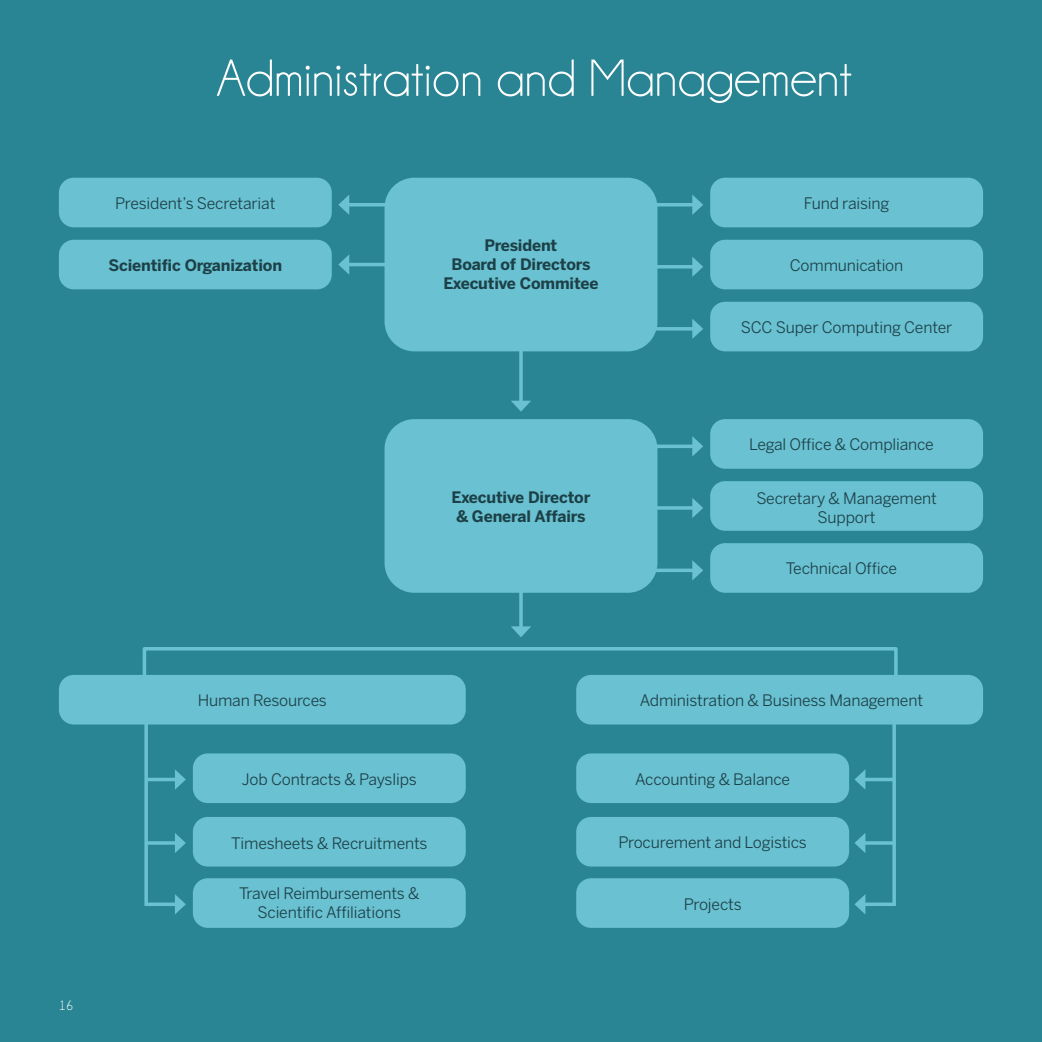
<style>
.page{position:relative;width:1042px;height:1042px;background:#298594}
.page>*{position:absolute;margin:0;border:0;box-sizing:border-box;transform-origin:0 0}
.t1{font:52.5px "Champagne&Limousines";color:#fff}
.t2{font:15.75px/18.9px "Benton Sans";letter-spacing:-.01em;color:#1d4047;text-align:center}
.t3{font:700 15.75px "Benton Sans";letter-spacing:-.01em;color:#1d4047}
.t4{font:14px "Champagne&Limousines";color:#fff}
</style>
<div class="page">
<div style="left:576px;top:675px;width:407px;height:49px;background:#69c1d1;border-radius:15px"></div>
<div style="left:576px;top:753px;width:273px;height:50px;background:#69c1d1;border-radius:15px"></div>
<div style="left:576px;top:817px;width:273px;height:49px;background:#69c1d1;border-radius:15px"></div>
<div style="left:576px;top:878px;width:273px;height:50px;background:#69c1d1;border-radius:15px"></div>
<div style="left:193px;top:753px;width:273px;height:50px;background:#69c1d1;border-radius:15px"></div>
<div style="left:193px;top:817px;width:273px;height:49px;background:#69c1d1;border-radius:15px"></div>
<div style="left:193px;top:878px;width:273px;height:50px;background:#69c1d1;border-radius:15px"></div>
<hr style="left:519px;top:345px;width:4px;height:59px;background:#69c1d1">
<svg style="left:511px;top:401px;width:20px;height:11px"></svg>
<hr style="left:519px;top:570px;width:4px;height:59px;background:#61b9c9">
<svg style="left:511px;top:626px;width:20px;height:11px"></svg>
<hr style="left:652px;top:203px;width:43px;height:3px;background:#69c1d1">
<svg style="left:692px;top:195px;width:11px;height:20px"></svg>
<hr style="left:652px;top:265px;width:43px;height:3px;background:#69c1d1">
<svg style="left:692px;top:257px;width:11px;height:20px"></svg>
<hr style="left:652px;top:327px;width:43px;height:3px;background:#69c1d1">
<svg style="left:692px;top:319px;width:11px;height:20px"></svg>
<svg style="left:657px;top:444px;width:35px;height:4px"></svg>
<svg style="left:692px;top:436px;width:11px;height:20px"></svg>
<svg style="left:656px;top:568px;width:36px;height:4px"></svg>
<svg style="left:692px;top:560px;width:11px;height:20px"></svg>
<svg style="left:657px;top:506px;width:35px;height:4px"></svg>
<svg style="left:692px;top:498px;width:11px;height:20px"></svg>
<hr style="left:346px;top:203px;width:44px;height:3px;background:#69c1d1">
<svg style="left:338px;top:195px;width:11px;height:20px"></svg>
<hr style="left:346px;top:263px;width:44px;height:3px;background:#69c1d1">
<svg style="left:338px;top:255px;width:11px;height:19px"></svg>
<hr style="left:146px;top:778px;width:32px;height:3px;background:#69c1d1">
<svg style="left:175px;top:769px;width:11px;height:20px"></svg>
<hr style="left:146px;top:841px;width:32px;height:4px;background:#61baca">
<svg style="left:175px;top:833px;width:11px;height:20px"></svg>
<svg style="left:148px;top:902px;width:27px;height:4px"></svg>
<svg style="left:175px;top:894px;width:11px;height:20px"></svg>
<svg style="left:144px;top:724px;width:4px;height:182px"></svg>
<div style="left:59px;top:675px;width:407px;height:49px;background:#69c1d1;border-radius:15px"></div>
<hr style="left:862px;top:778px;width:32px;height:3px;background:#69c1d1">
<svg style="left:854px;top:770px;width:11px;height:19px"></svg>
<hr style="left:862px;top:841px;width:32px;height:4px;background:#69c1d1">
<svg style="left:855px;top:833px;width:10px;height:20px"></svg>
<svg style="left:865px;top:902px;width:27px;height:4px"></svg>
<svg style="left:854px;top:895px;width:11px;height:19px"></svg>
<svg style="left:892px;top:724px;width:4px;height:182px"></svg>
<div style="left:59px;top:178px;width:273px;height:49px;background:#69c1d1;border-radius:15px"></div>
<div style="left:59px;top:240px;width:273px;height:49px;background:#69c1d1;border-radius:15px"></div>
<div style="left:384px;top:178px;width:273px;height:173px;background:#69c1d1;border-radius:30px"></div>
<div style="left:710px;top:178px;width:273px;height:49px;background:#69c1d1;border-radius:15px"></div>
<div style="left:710px;top:240px;width:273px;height:49px;background:#69c1d1;border-radius:15px"></div>
<div style="left:710px;top:302px;width:273px;height:49px;background:#69c1d1;border-radius:15px"></div>
<div style="left:384px;top:419px;width:273px;height:174px;background:#69c1d1;border-radius:30px"></div>
<div style="left:710px;top:419px;width:273px;height:50px;background:#69c1d1;border-radius:15px"></div>
<div style="left:710px;top:543px;width:273px;height:50px;background:#69c1d1;border-radius:15px"></div>
<div style="left:710px;top:481px;width:273px;height:50px;background:#69c1d1;border-radius:15px"></div>
<svg style="left:142px;top:647px;width:756px;height:38px"></svg>
<p class="t1" style="left:217px;top:52px;width:637px">Administration and Management</p>
<p class="t2" style="left:115px;top:194px;width:162px">President’s Secretariat</p>
<p class="t3" style="left:109px;top:256px;width:175px">Scientific Organization</p>
<p class="t3" style="left:484px;top:236px;width:74px">President</p>
<p class="t3" style="left:451px;top:255px;width:140px">Board of Directors</p>
<p class="t3" style="left:443px;top:274px;width:157px">Executive Commitee</p>
<p class="t3" style="left:451px;top:488px;width:140px">Executive Director</p>
<p class="t3" style="left:456px;top:507px;width:131px">&amp; General Affairs</p>
<p class="t2" style="left:804px;top:194px;width:87px">Fund raising</p>
<p class="t2" style="left:790px;top:256px;width:115px">Communication</p>
<p class="t2" style="left:741px;top:318px;width:213px">SCC Super Computing Center</p>
<p class="t2" style="left:749px;top:435px;width:186px">Legal Office &amp; Compliance</p>
<p class="t2" style="left:756px;top:488px;width:182px">Secretary &amp; Management<br>Support</p>
<p class="t2" style="left:786px;top:559px;width:113px">Technical Office</p>
<p class="t4" style="left:59px;top:998px;width:16px">16</p>
<p class="t2" style="left:198px;top:691px;width:131px">Human Resources</p>
<p class="t2" style="left:242px;top:769px;width:176px">Job Contracts &amp; Payslips</p>
<p class="t2" style="left:231px;top:833px;width:198px">Timesheets &amp; Recruitments</p>
<p class="t2" style="left:239px;top:883px;width:182px">Travel Reimbursements &amp;<br>Scientific Affiliations</p>
<p class="t2" style="left:640px;top:691px;width:285px">Administration &amp; Business Management</p>
<p class="t2" style="left:635px;top:769px;width:156px">Accounting &amp; Balance</p>
<p class="t2" style="left:618px;top:833px;width:190px">Procurement and Logistics</p>
<p class="t2" style="left:684px;top:894px;width:59px">Projects</p>
</div>
